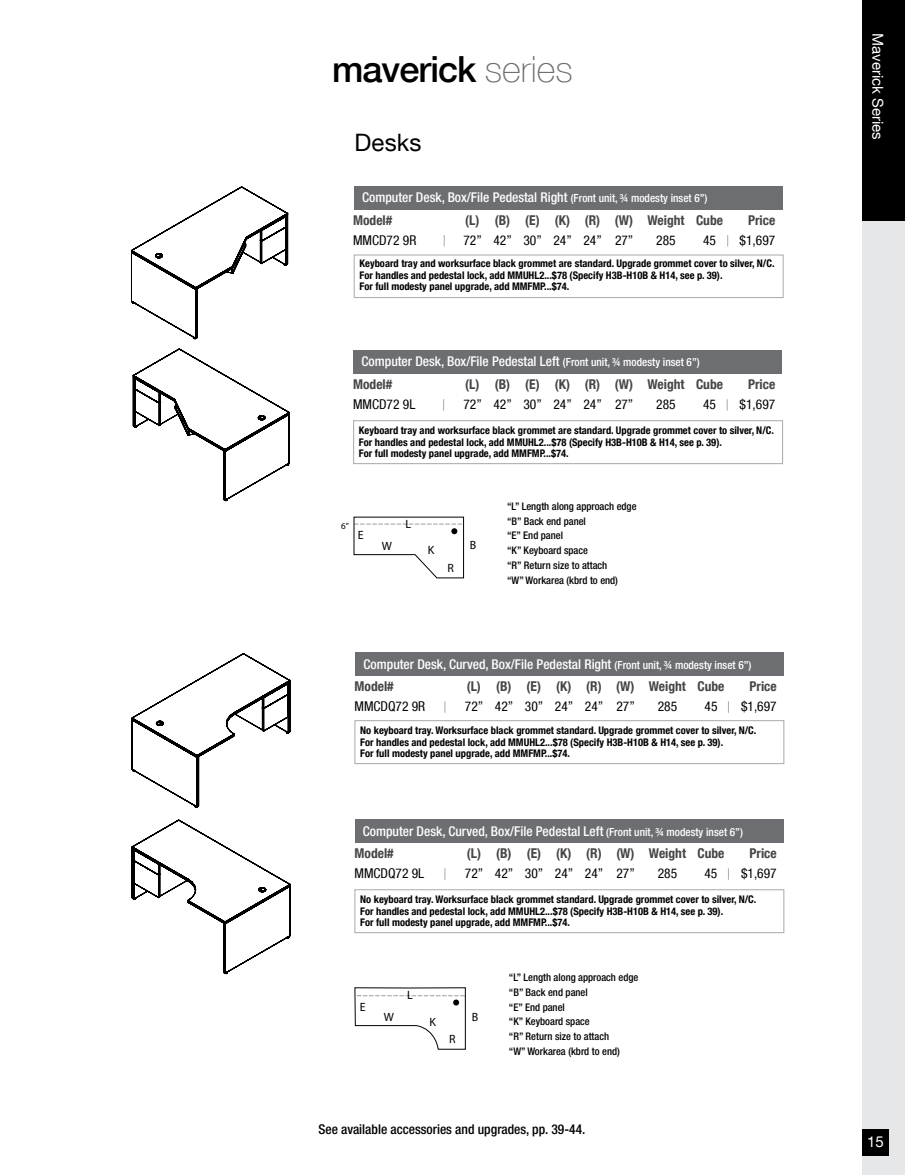
<style>
.page{position:relative;width:905px;height:1175px;background:#fff}
.page>*{position:absolute;margin:0;border:0;box-sizing:border-box;transform-origin:0 0}
.t1{font:500 36px "Helvetica Neue LT Com";letter-spacing:-.025em;color:#000}
.t2{font:24px "Helvetica Neue LT Com";letter-spacing:.01em;color:#000}
.t3{font:15px "Helvetica Neue LT Com";color:#fff}
.t4{font:500 condensed 13.5px "Helvetica Neue LT Com";color:#fff}
.t5{font:700 condensed 13.5px "Helvetica Neue LT Com";color:#464547}
.t6{font:condensed 13.5px "Helvetica Neue LT Com";color:#000}
.t7{font:500 condensed 13.5px "Helvetica Neue LT Com";color:#000}
.t8{font:12px "Myriad Pro";color:#000}
.t9{font:700 condensed 10.5px/11.6px "Helvetica Neue LT Com";color:#000}
.t10{font:500 condensed 10.5px/14.9px "Helvetica Neue LT Com";color:#000}
.t11{font:9px "Myriad Pro";color:#000}
.s1{font-weight:100;color:#6d6e71}
.s2{font-size:11.25px}
</style>
<div class="page">
<div style="left:862px;top:0;width:42px;height:1174px;background:#e6e7e8"></div>
<div style="left:862px;top:0;width:42px;height:221px;background:#000"></div>
<div style="left:862px;top:1128px;width:27px;height:27px;background:#000"></div>
<div style="left:354px;top:819px;width:429px;height:24px;background:#6d6e71"></div>
<div style="left:354px;top:720px;width:430px;height:44px;border:1px solid #a7a9ac"></div>
<div style="left:354px;top:889px;width:430px;height:44px;border:1px solid #a7a9ac"></div>
<div style="left:355px;top:652px;width:429px;height:24px;background:#6d6e71"></div>
<svg style="left:131px;top:819px;width:160px;height:156px"></svg>
<svg style="left:131px;top:653px;width:160px;height:155px"></svg>
<svg style="left:354px;top:987px;width:112px;height:63px"></svg>
<div style="left:354px;top:186px;width:428px;height:24px;background:#6d6e71"></div>
<div style="left:354px;top:255px;width:429px;height:43px;border:1px solid #a7a9ac"></div>
<div style="left:353px;top:350px;width:429px;height:24px;background:#6d6e71"></div>
<div style="left:353px;top:420px;width:430px;height:44px;border:1px solid #a7a9ac"></div>
<svg style="left:353px;top:516px;width:111px;height:63px"></svg>
<svg style="left:132px;top:348px;width:158px;height:154px"></svg>
<svg style="left:131px;top:186px;width:158px;height:154px"></svg>
<h1 class="t1" style="left:332px;top:47px;width:242px">maverick <span class="s1">series</span></h1>
<h2 class="t2" style="left:354px;top:127px;width:69px">Desks</h2>
<p class="t4" style="left:362px;top:189px;width:347px">Computer Desk, Box/File Pedestal Right <span class="s2">(Front unit, ¾ modesty inset 6”)</span></p>
<p class="t5" style="left:353px;top:212px;width:41px">Model#</p>
<p class="t5" style="left:465px;top:212px;width:259px">(L) (B) (E) (K) (R) (W) Weight Cube</p>
<p class="t5" style="left:748px;top:212px;width:29px">Price</p>
<p class="t6" style="left:353px;top:232px;width:65px">MMCD72 9R</p>
<p class="t6" style="left:463px;top:232px;width:171px">72” 42” 30” 24” 24” 27”</p>
<p class="t6" style="left:656px;top:232px;width:21px">285</p>
<p class="t6" style="left:703px;top:232px;width:14px">45</p>
<p class="t6" style="left:739px;top:232px;width:37px">$1,697</p>
<p class="t9" style="left:359px;top:257px;width:416px">Keyboard tray and worksurface black grommet are standard. Upgrade grommet cover to silver, N/C.<br>For handles and pedestal lock, add MMUHL2...$78 (Specify H3B-H10B &amp; H14, see p. 39).<br>For full modesty panel upgrade, add MMFMP...$74.</p>
<p class="t4" style="left:361px;top:353px;width:339px">Computer Desk, Box/File Pedestal Left <span class="s2">(Front unit, ¾ modesty inset 6”)</span></p>
<p class="t5" style="left:353px;top:376px;width:41px">Model#</p>
<p class="t5" style="left:465px;top:376px;width:259px">(L) (B) (E) (K) (R) (W) Weight Cube</p>
<p class="t5" style="left:748px;top:376px;width:29px">Price</p>
<p class="t6" style="left:353px;top:396px;width:64px">MMCD72 9L</p>
<p class="t6" style="left:463px;top:396px;width:171px">72” 42” 30” 24” 24” 27”</p>
<p class="t6" style="left:656px;top:396px;width:21px">285</p>
<p class="t6" style="left:703px;top:396px;width:14px">45</p>
<p class="t6" style="left:739px;top:396px;width:37px">$1,697</p>
<p class="t9" style="left:359px;top:424px;width:416px">Keyboard tray and worksurface black grommet are standard. Upgrade grommet cover to silver, N/C.<br>For handles and pedestal lock, add MMUHL2...$78 (Specify H3B-H10B &amp; H14, see p. 39).<br>For full modesty panel upgrade, add MMFMP...$74.</p>
<p class="t11" style="left:341px;top:520px;width:9px">6”</p>
<p class="t8" style="left:358px;top:528px;width:7px">E</p>
<p class="t8" style="left:382px;top:538px;width:12px">W</p>
<p class="t8" style="left:405px;top:516px;width:7px">L</p>
<p class="t8" style="left:428px;top:543px;width:8px">K</p>
<p class="t8" style="left:447px;top:560px;width:8px">R</p>
<p class="t8" style="left:470px;top:538px;width:8px">B</p>
<p class="t10" style="left:507px;top:498px;width:131px">“L” Length along approach edge “B” Back end panel<br>“E” End panel<br>“K” Keyboard space<br>“R” Return size to attach<br>“W” Workarea (kbrd to end)</p>
<p class="t4" style="left:363px;top:655px;width:389px">Computer Desk, Curved, Box/File Pedestal Right <span class="s2">(Front unit, ¾ modesty inset 6”)</span></p>
<p class="t5" style="left:354px;top:678px;width:41px">Model#</p>
<p class="t6" style="left:354px;top:698px;width:72px">MMCDQ72 9R</p>
<p class="t5" style="left:466px;top:678px;width:259px">(L) (B) (E) (K) (R) (W) Weight Cube</p>
<p class="t6" style="left:465px;top:698px;width:171px">72” 42” 30” 24” 24” 27”</p>
<p class="t6" style="left:657px;top:698px;width:21px">285</p>
<p class="t6" style="left:704px;top:698px;width:14px">45</p>
<p class="t5" style="left:749px;top:678px;width:29px">Price</p>
<p class="t6" style="left:741px;top:698px;width:37px">$1,697</p>
<p class="t9" style="left:360px;top:724px;width:397px">No keyboard tray. Worksurface black grommet standard. Upgrade grommet cover to silver, N/C.<br>For handles and pedestal lock, add MMUHL2...$78 (Specify H3B-H10B &amp; H14, see p. 39).<br>For full modesty panel upgrade, add MMFMP...$74.</p>
<p class="t4" style="left:363px;top:822px;width:381px">Computer Desk, Curved, Box/File Pedestal Left <span class="s2">(Front unit, ¾ modesty inset 6”)</span></p>
<p class="t5" style="left:354px;top:845px;width:41px">Model#</p>
<p class="t6" style="left:354px;top:865px;width:71px">MMCDQ72 9L</p>
<p class="t5" style="left:466px;top:845px;width:259px">(L) (B) (E) (K) (R) (W) Weight Cube</p>
<p class="t6" style="left:465px;top:865px;width:171px">72” 42” 30” 24” 24” 27”</p>
<p class="t6" style="left:657px;top:865px;width:21px">285</p>
<p class="t6" style="left:704px;top:865px;width:14px">45</p>
<p class="t5" style="left:749px;top:845px;width:29px">Price</p>
<p class="t6" style="left:741px;top:865px;width:37px">$1,697</p>
<p class="t9" style="left:360px;top:893px;width:397px">No keyboard tray. Worksurface black grommet standard. Upgrade grommet cover to silver, N/C.<br>For handles and pedestal lock, add MMUHL2...$78 (Specify H3B-H10B &amp; H14, see p. 39).<br>For full modesty panel upgrade, add MMFMP...$74.</p>
<p class="t8" style="left:359px;top:999px;width:7px">E</p>
<p class="t8" style="left:384px;top:1010px;width:12px">W</p>
<p class="t8" style="left:407px;top:988px;width:7px">L</p>
<p class="t8" style="left:429px;top:1014px;width:8px">K</p>
<p class="t8" style="left:449px;top:1031px;width:8px">R</p>
<p class="t8" style="left:471px;top:1009px;width:8px">B</p>
<p class="t10" style="left:509px;top:969px;width:131px">“L” Length along approach edge “B” Back end panel<br>“E” End panel<br>“K” Keyboard space<br>“R” Return size to attach<br>“W” Workarea (kbrd to end)</p>
<p class="t7" style="left:318px;top:1120px;width:268px">See available accessories and upgrades, pp. 39-44.</p>
<h3 class="t3" style="left:887px;top:33px;width:108px;rotate:90deg">Maverick Series</h3>
<h3 class="t3" style="left:867px;top:1132px;width:18px">15</h3>
</div>
